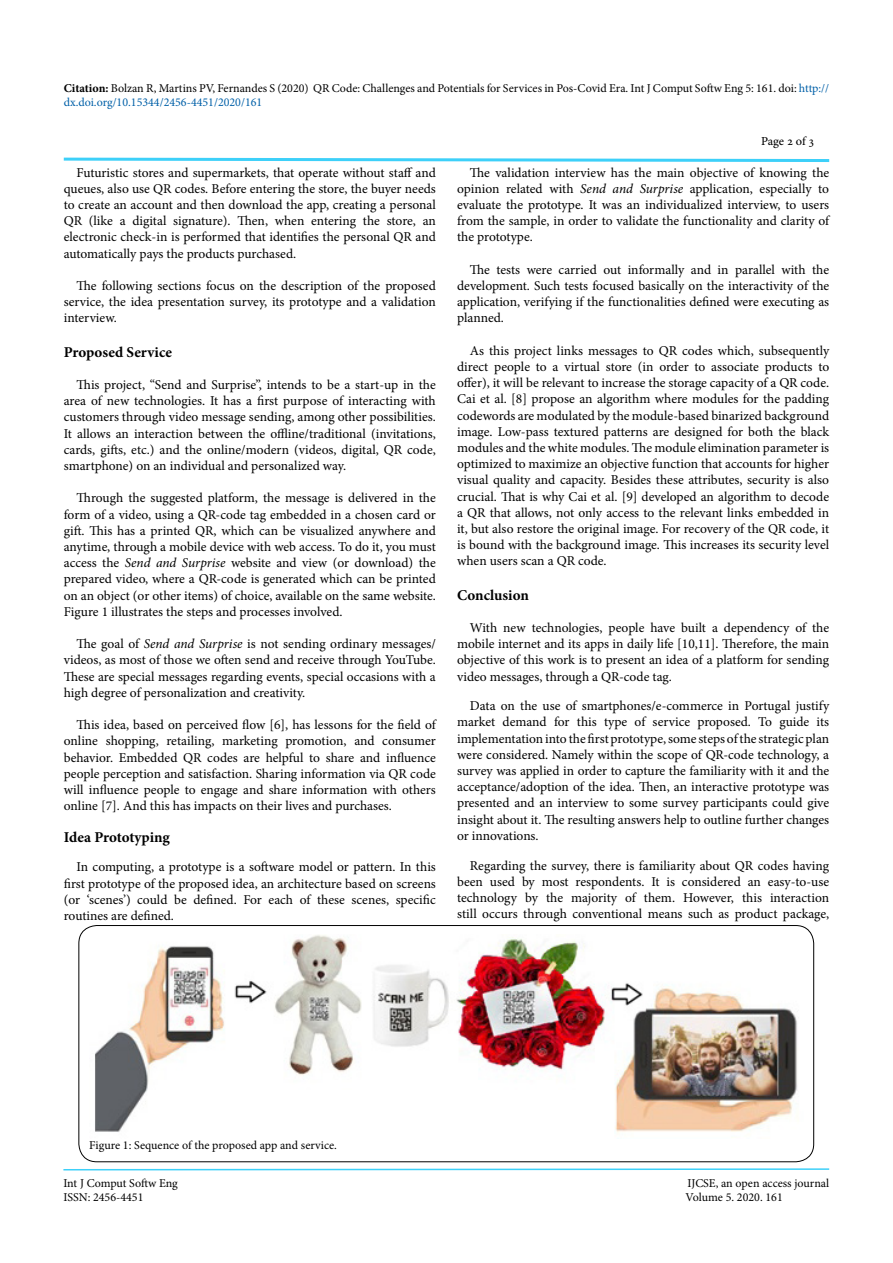
<style>
.page{position:relative;width:893px;height:1263px;background:#fff}
.page>*{position:absolute;margin:0;border:0;box-sizing:border-box;transform-origin:0 0}
.t1{font:700 15px "Minion Pro";color:#000}
.t2{font:13.5px/16.2px "Minion Pro";color:#000;text-align:justify}
.t3{font:12px/14.4px "Minion Pro";color:#000}
.t4{font:12px "Adobe Hebrew";letter-spacing:-.01em;color:#000}
.s1{font-weight:700}
.s2{color:#0060a8}
.s3{font-style:italic}
</style>
<div class="page">
<svg style="left:63px;top:1168px;width:767px;height:3px"></svg>
<svg style="left:63px;top:157px;width:767px;height:5px"></svg>
<img style="left:95px;top:935px;width:703px;height:198px">
<div style="left:79px;top:925px;width:735px;height:237px;border:1px solid #000;border-radius:18px"></div>
<p class="t3" style="left:64px;top:81px;width:767px"><span class="s1">Citation:</span> Bolzan R, Martins PV, Fernandes S (2020) QR Code: Challenges and Potentials for Services in Pos-Covid Era. Int J Comput Softw Eng 5: 161. doi: <span class="s2">http:// dx.doi.org/10.15344/2456-4451/2020/161</span></p>
<p class="t4" style="left:761px;top:134px;width:55px">Page 2 of 3</p>
<p class="t2" style="left:457px;top:164px;width:374px;text-indent:13px">The validation interview has the main objective of knowing the opinion related with <span class="s3">Send and Surprise</span> application, especially to evaluate the prototype. It was an individualized interview, to users from the sample, in order to validate the functionality and clarity of the prototype.</p>
<p class="t2" style="left:457px;top:261px;width:374px;text-indent:13px">The tests were carried out informally and in parallel with the development. Such tests focused basically on the interactivity of the application, verifying if the functionalities defined were executing as planned.</p>
<p class="t2" style="left:457px;top:342px;width:374px;text-indent:13px">As this project links messages to QR codes which, subsequently direct people to a virtual store (in order to associate products to offer), it will be relevant to increase the storage capacity of a QR code.<br>Cai et al. [8] propose an algorithm where modules for the padding codewords are modulated by the module-based binarized background image. Low-pass textured patterns are designed for both the black modules and the white modules. The module elimination parameter is optimized to maximize an objective function that accounts for higher visual quality and capacity. Besides these attributes, security is also crucial. That is why Cai et al. [9] developed an algorithm to decode a QR that allows, not only access to the relevant links embedded in it, but also restore the original image. For recovery of the QR code, it is bound with the background image. This increases its security level when users scan a QR code.</p>
<p class="t1" style="left:457px;top:584px;width:73px">Conclusion</p>
<p class="t2" style="left:457px;top:620px;width:374px;text-indent:13px">With new technologies, people have built a dependency of the mobile internet and its apps in daily life [10,11]. Therefore, the main objective of this work is to present an idea of a platform for sending video messages, through a QR-code tag.</p>
<p class="t2" style="left:457px;top:698px;width:374px;text-indent:13px">Data on the use of smartphones/e-commerce in Portugal justify market demand for this type of service proposed. To guide its implementation into the first prototype, some steps of the strategic plan were considered. Namely within the scope of QR-code technology, a survey was applied in order to capture the familiarity with it and the acceptance/adoption of the idea. Then, an interactive prototype was presented and an interview to some survey participants could give insight about it. The resulting answers help to outline further changes or innovations.</p>
<p class="t2" style="left:457px;top:857px;width:374px;text-indent:13px">Regarding the survey, there is familiarity about QR codes having been used by most respondents. It is considered an easy-to-use technology by the majority of them. However, this interaction still occurs through conventional means such as product package,</p>
<p class="t2" style="left:64px;top:164px;width:374px;text-indent:13px">Futuristic stores and supermarkets, that operate without staff and queues, also use QR codes. Before entering the store, the buyer needs to create an account and then download the app, creating a personal QR (like a digital signature). Then, when entering the store, an electronic check-in is performed that identifies the personal QR and automatically pays the products purchased.</p>
<p class="t2" style="left:64px;top:278px;width:374px;text-indent:13px">The following sections focus on the description of the proposed service, the idea presentation survey, its prototype and a validation interview.</p>
<p class="t1" style="left:64px;top:341px;width:110px">Proposed Service</p>
<p class="t2" style="left:64px;top:377px;width:374px;text-indent:13px">This project, “Send and Surprise”, intends to be a start-up in the area of new technologies. It has a first purpose of interacting with customers through video message sending, among other possibilities.<br>It allows an interaction between the offline/traditional (invitations, cards, gifts, etc.) and the online/modern (videos, digital, QR code, smartphone) on an individual and personalized way.</p>
<p class="t2" style="left:64px;top:490px;width:374px;text-indent:13px">Through the suggested platform, the message is delivered in the form of a video, using a QR-code tag embedded in a chosen card or gift. This has a printed QR, which can be visualized anywhere and anytime, through a mobile device with web access. To do it, you must access the <span class="s3">Send and Surprise</span> website and view (or download) the prepared video, where a QR-code is generated which can be printed on an object (or other items) of choice, available on the same website.<br>Figure 1 illustrates the steps and processes involved.</p>
<p class="t2" style="left:64px;top:636px;width:374px;text-indent:13px">The goal of <span class="s3">Send and Surprise</span> is not sending ordinary messages/ videos, as most of those we often send and receive through YouTube.<br>These are special messages regarding events, special occasions with a high degree of personalization and creativity.</p>
<p class="t2" style="left:64px;top:717px;width:374px;text-indent:13px">This idea, based on perceived flow [6], has lessons for the field of online shopping, retailing, marketing promotion, and consumer behavior. Embedded QR codes are helpful to share and influence people perception and satisfaction. Sharing information via QR code will influence people to engage and share information with others online [7]. And this has impacts on their lives and purchases.</p>
<p class="t1" style="left:64px;top:826px;width:108px">Idea Prototyping</p>
<p class="t2" style="left:64px;top:859px;width:374px;text-indent:13px">In computing, a prototype is a software model or pattern. In this first prototype of the proposed idea, an architecture based on screens (or ‘scenes’) could be defined. For each of these scenes, specific routines are defined.</p>
<p class="t3" style="left:89px;top:1138px;width:249px">Figure 1: Sequence of the proposed app and service.</p>
<p class="t3" style="left:63px;top:1176px;width:116px">Int J Comput Softw Eng</p>
<p class="t3" style="left:687px;top:1176px;width:143px">IJCSE, an open access journal</p>
<p class="t3" style="left:63px;top:1190px;width:82px">ISSN: 2456-4451</p>
<p class="t3" style="left:686px;top:1190px;width:99px">Volume 5. 2020. 161</p>
</div>
